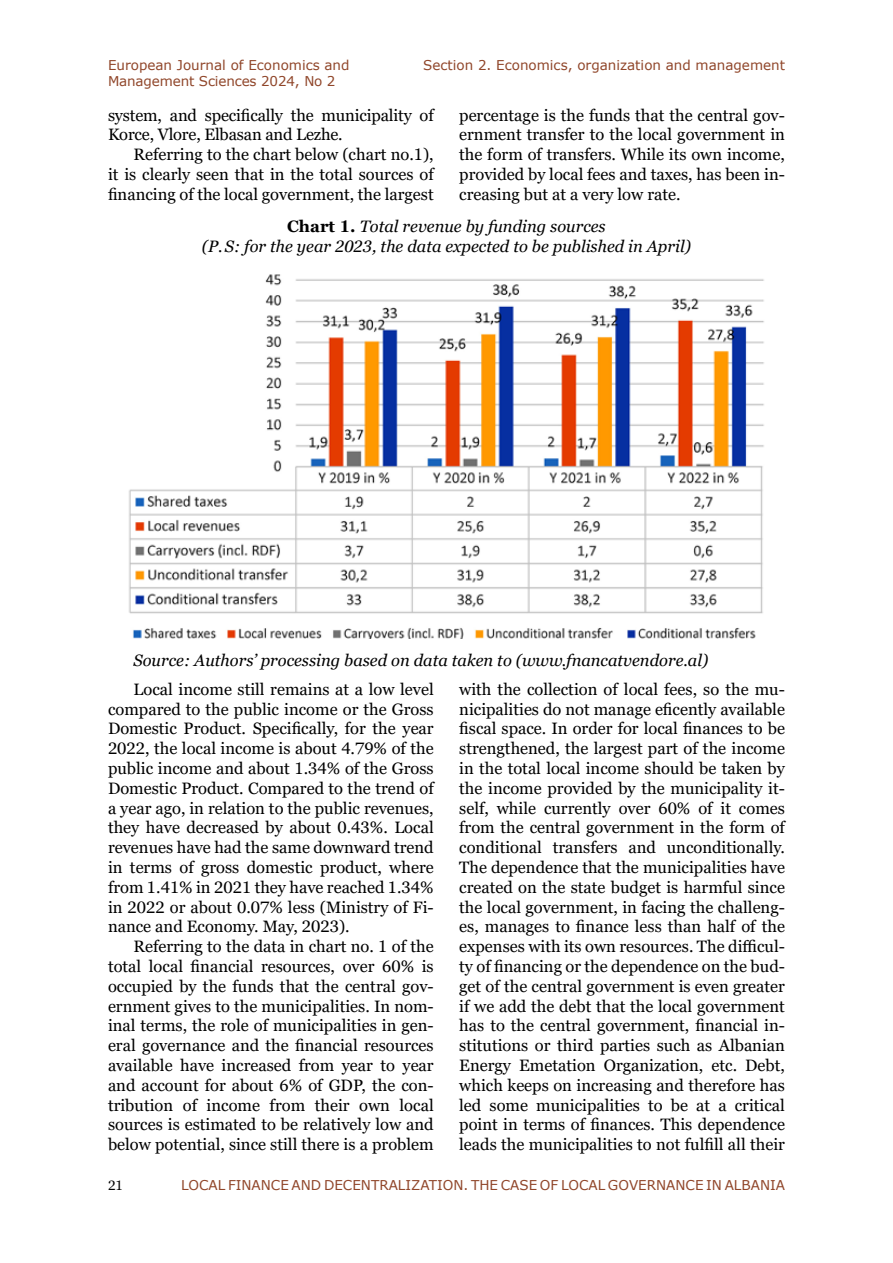
<style>
.page{position:relative;width:893px;height:1263px;background:#fff}
.page>*{position:absolute;margin:0;border:0;box-sizing:border-box;transform-origin:0 0}
.t1{font:16.5px/19.8px "Georgia Pro";color:#000;text-align:justify}
.t2{font:italic 16.5px/19.8px "Georgia Pro";color:#000;text-align:center}
.t3{font:13.5px/16.2px "Verdana";color:#90462a}
.t4{font:13.5px "Georgia Pro";color:#000}
.s1{font-weight:700;font-style:normal}
</style>
<div class="page">
<img style="left:129px;top:274px;width:635px;height:364px">
<p class="t3" style="left:108px;top:57px;width:243px">European Journal of Economics and<br>Management Sciences 2024, No 2</p>
<p class="t3" style="left:423px;top:57px;width:363px">Section 2. Economics, organization and management</p>
<p class="t1" style="left:108px;top:106px;width:327px">system, and specifically the municipality of<br>Korce, Vlore, Elbasan and Lezhe.</p>
<p class="t1" style="left:108px;top:145px;width:327px;text-indent:26px">Referring to the chart below (chart no.1), it is clearly seen that in the total sources of financing of the local government, the largest</p>
<p class="t1" style="left:459px;top:106px;width:327px">percentage is the funds that the central gov&shy;ernment transfer to the local government in the form of transfers. While its own income, provided by local fees and taxes, has been in&shy;creasing but at a very low rate.</p>
<p class="t2" style="left:202px;top:217px;width:490px"><span class="s1">Chart 1.</span> Total revenue by funding sources<br>(P.S: for the year 2023, the data expected to be published in April)</p>
<p class="t2" style="left:134px;top:651px;width:576px">Source: Authors’ processing based on data taken to (www.fnancatvendore.al)</p>
<p class="t1" style="left:108px;top:680px;width:327px;text-indent:26px">Local income still remains at a low level compared to the public income or the Gross Domestic Product. Specifically, for the year 2022, the local income is about 4.79% of the public income and about 1.34% of the Gross Domestic Product. Compared to the trend of a year ago, in relation to the public revenues, they have decreased by about 0.43%. Local revenues have had the same downward trend in terms of gross domestic product, where from 1.41% in 2021 they have reached 1.34% in 2022 or about 0.07% less (Ministry of Fi&shy;nance and Economy. May, 2023).</p>
<p class="t1" style="left:108px;top:937px;width:327px;text-indent:26px">Referring to the data in chart no. 1 of the total local financial resources, over 60% is occupied by the funds that the central gov&shy;ernment gives to the municipalities. In nom&shy;inal terms, the role of municipalities in gen&shy;eral governance and the financial resources available have increased from year to year and account for about 6% of GDP, the con&shy;tribution of income from their own local sources is estimated to be relatively low and below potential, since still there is a problem</p>
<p class="t1" style="left:459px;top:680px;width:327px">with the collection of local fees, so the mu&shy;nicipalities do not manage eficently available fiscal space. In order for local finances to be strengthened, the largest part of the income in the total local income should be taken by the income provided by the municipality it&shy;self, while currently over 60% of it comes from the central government in the form of conditional transfers and unconditionally.<br>The dependence that the municipalities have created on the state budget is harmful since the local government, in facing the challeng&shy;es, manages to finance less than half of the expenses with its own resources. The difficul&shy;ty of financing or the dependence on the bud&shy;get of the central government is even greater if we add the debt that the local government has to the central government, financial in&shy;stitutions or third parties such as Albanian Energy Emetation Organization, etc. Debt, which keeps on increasing and therefore has led some municipalities to be at a critical point in terms of finances. This dependence leads the municipalities to not fulfill all their</p>
<p class="t4" style="left:108px;top:1178px;width:17px">21</p>
<p class="t3" style="left:181px;top:1177px;width:605px">LOCAL FINANCE AND DECENTRALIZATION. THE CASE OF LOCAL GOVERNANCE IN ALBANIA</p>
</div>
